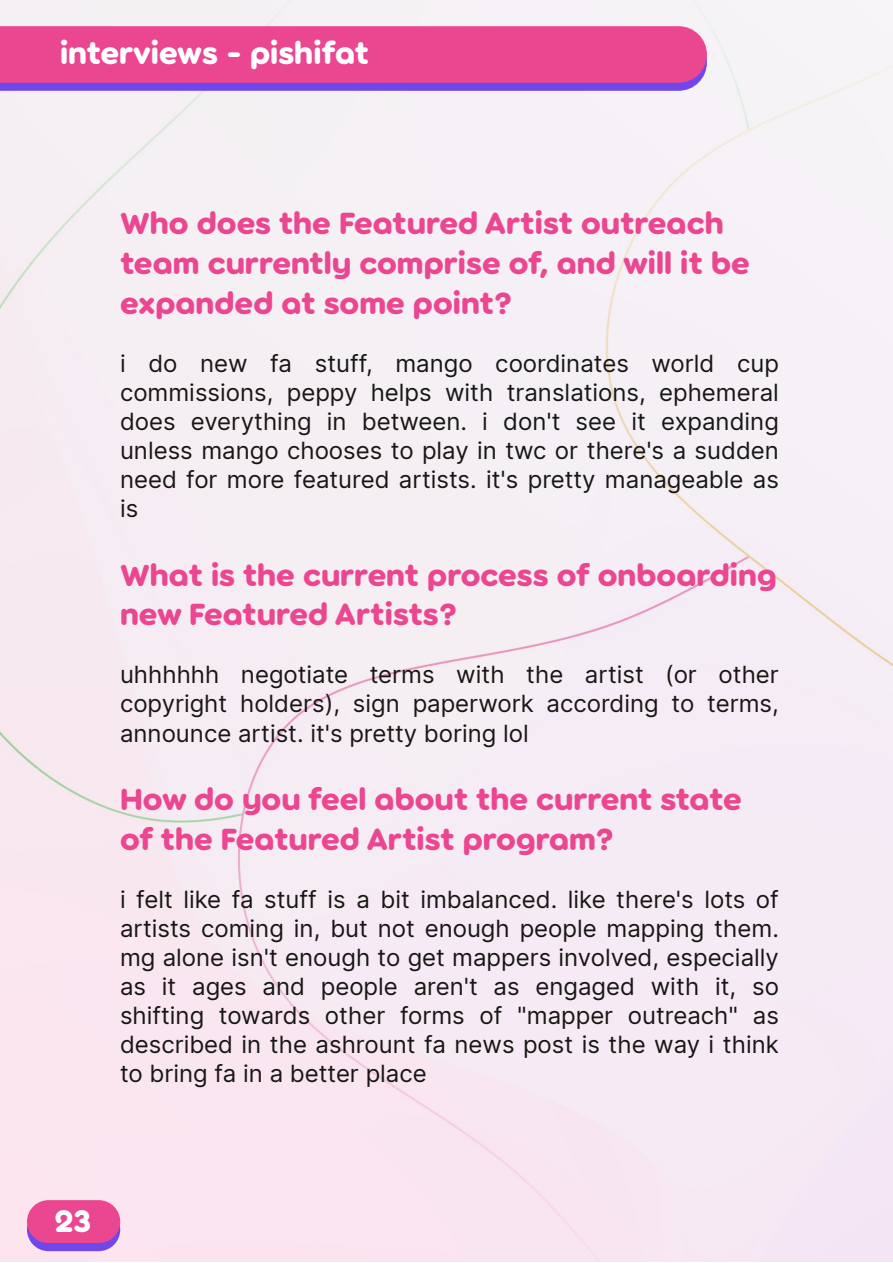
<style>
.page{position:relative;width:893px;height:1263px;background:#fff}
.page>*{position:absolute;margin:0;border:0;box-sizing:border-box;transform-origin:0 0}
.t1{font:700 33px "Torus";color:#fff}
.t2{font:700 32.4px/39.6px "Torus";color:#eb4791}
.t3{font:24px/29.1px "Inter";color:#181715;text-align:justify}
</style>
<div class="page">
<div style="left:0;top:0;width:893px;height:1261px;background:#f6ecf4"></div>
<div style="left:27px;top:1208px;width:93px;height:43px;background:#7047eb;border-radius:21px"></div>
<div style="left:27px;top:1200px;width:93px;height:43px;background:#eb4791;border-radius:21px"></div>
<svg style="left:0;top:26px;width:707px;height:65px;background:#db499d"></svg>
<h1 class="t1" style="left:60px;top:31px;width:311px">interviews - pishifat</h1>
<h2 class="t2" style="left:120px;top:202px;width:631px">Who does the Featured Artist outreach team currently comprise of, and will it be expanded at some point?</h2>
<p class="t3" style="left:120px;top:348px;width:660px">i do new fa stuff, mango coordinates world cup commissions, peppy helps with translations, ephemeral does everything in between. i don't see it expanding unless mango chooses to play in twc or there's a sudden need for more featured artists. it's pretty manageable as is</p>
<h2 class="t2" style="left:120px;top:553px;width:658px">What is the current process of onboarding new Featured Artists?</h2>
<p class="t3" style="left:120px;top:660px;width:660px">uhhhhhh negotiate terms with the artist (or other copyright holders), sign paperwork according to terms, announce artist. it's pretty boring lol</p>
<h2 class="t2" style="left:120px;top:777px;width:623px">How do you feel about the current state of the Featured Artist program?</h2>
<p class="t3" style="left:120px;top:884px;width:660px">i felt like fa stuff is a bit imbalanced. like there's lots of artists coming in, but not enough people mapping them. mg alone isn't enough to get mappers involved, especially as it ages and people aren't as engaged with it, so shifting towards other forms of "mapper outreach" as described in the ashrount fa news post is the way i think to bring fa in a better place</p>
<h1 class="t1" style="left:55px;top:1199px;width:38px">23</h1>
</div>
